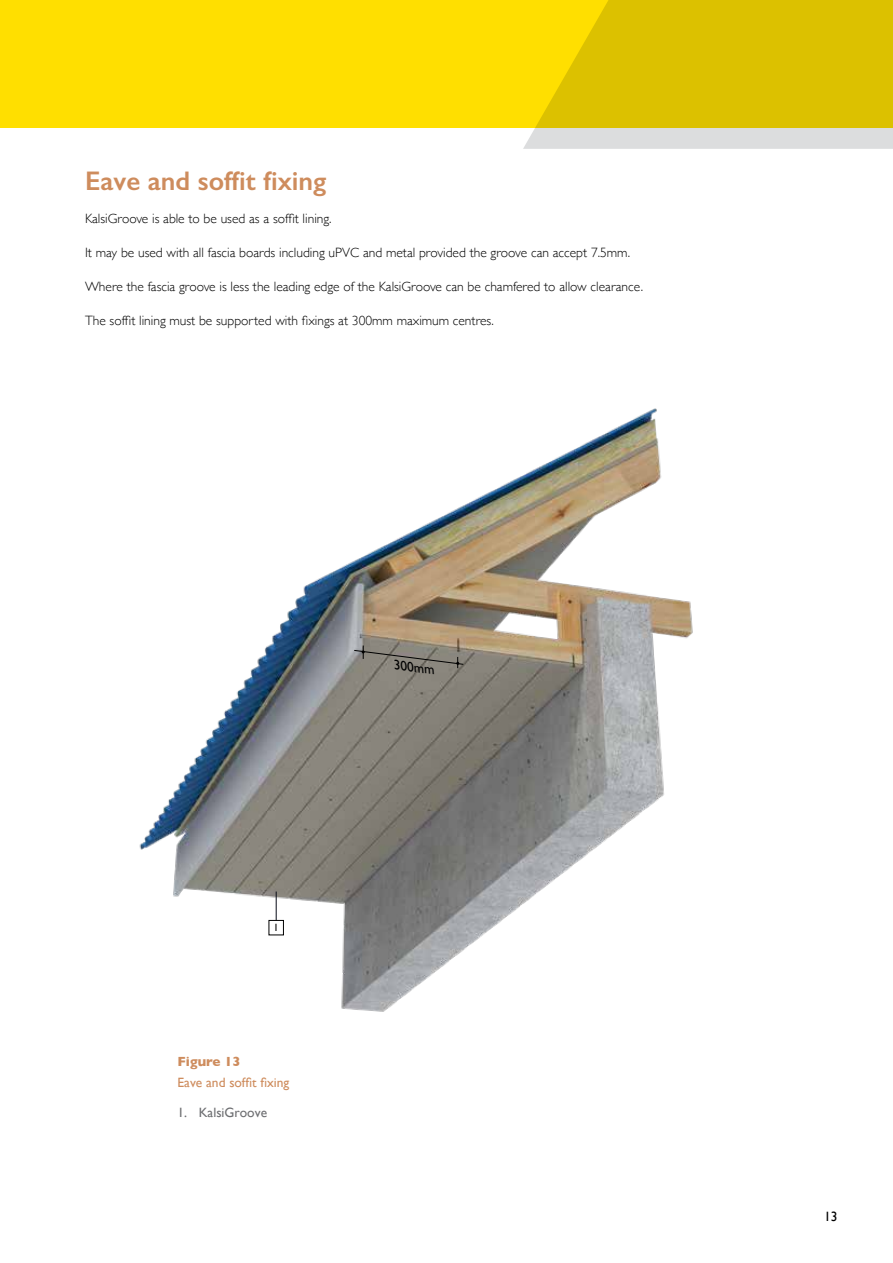
<style>
.page{position:relative;width:893px;height:1263px;background:#fff}
.page>*{position:absolute;margin:0;border:0;box-sizing:border-box;transform-origin:0 0}
.t1{font:600 27px "Gill Sans";color:#ce8c5d}
.t2{font:300 13.5px "Gill Sans";color:#000}
.t3{font:13.5px "Gill Sans";color:#ce8c5d}
.t4{font:13.5px "Gill Sans";color:#6d6e71}
.t5{font:700 13.5px "Gill Sans";color:#ce8c5d}
.t6{font:italic 13.5px "Gill Sans";color:#000}
.t7{font:13.5px "Gill Sans";color:#000}
.t8{font:10.5px "Gill Sans";color:#000}
</style>
<div class="page">
<img style="left:139px;top:408px;width:554px;height:604px">
<div style="left:0;top:0;width:893px;height:128px;background:#ffdf00"></div>
<svg style="left:523px;top:0;width:370px;height:149px;background:#e0c81f"></svg>
<svg style="left:354px;top:645px;width:110px;height:23px;background:#827f76"></svg>
<svg style="left:276px;top:891px;width:1px;height:29px"></svg>
<div style="left:269px;top:920px;width:15px;height:15px;border:1px solid #000"></div>
<h1 class="t1" style="left:85px;top:164px;width:243px">Eave and soffit fixing</h1>
<p class="t2" style="left:85px;top:208px;width:248px">KalsiGroove is able to be used as a soffit lining.</p>
<p class="t2" style="left:85px;top:242px;width:547px">It may be used with all fascia boards including uPVC and metal provided the groove can accept 7.5mm.</p>
<p class="t2" style="left:85px;top:276px;width:560px">Where the fascia groove is less the leading edge of the KalsiGroove can be chamfered to allow clearance.</p>
<p class="t2" style="left:85px;top:310px;width:410px">The soffit lining must be supported with fixings at 300mm maximum centres.</p>
<p class="t8" style="left:274px;top:921px;width:7px">1</p>
<p class="t5" style="left:178px;top:1051px;width:64px">Figure 13</p>
<p class="t3" style="left:178px;top:1074px;width:113px">Eave and soffit fixing</p>
<p class="t4" style="left:178px;top:1104px;width:91px">1. KalsiGroove</p>
<p class="t6" style="left:396px;top:657px;width:43px;rotate:7deg">300mm</p>
<p class="t7" style="left:824px;top:1209px;width:15px">13</p>
</div>
